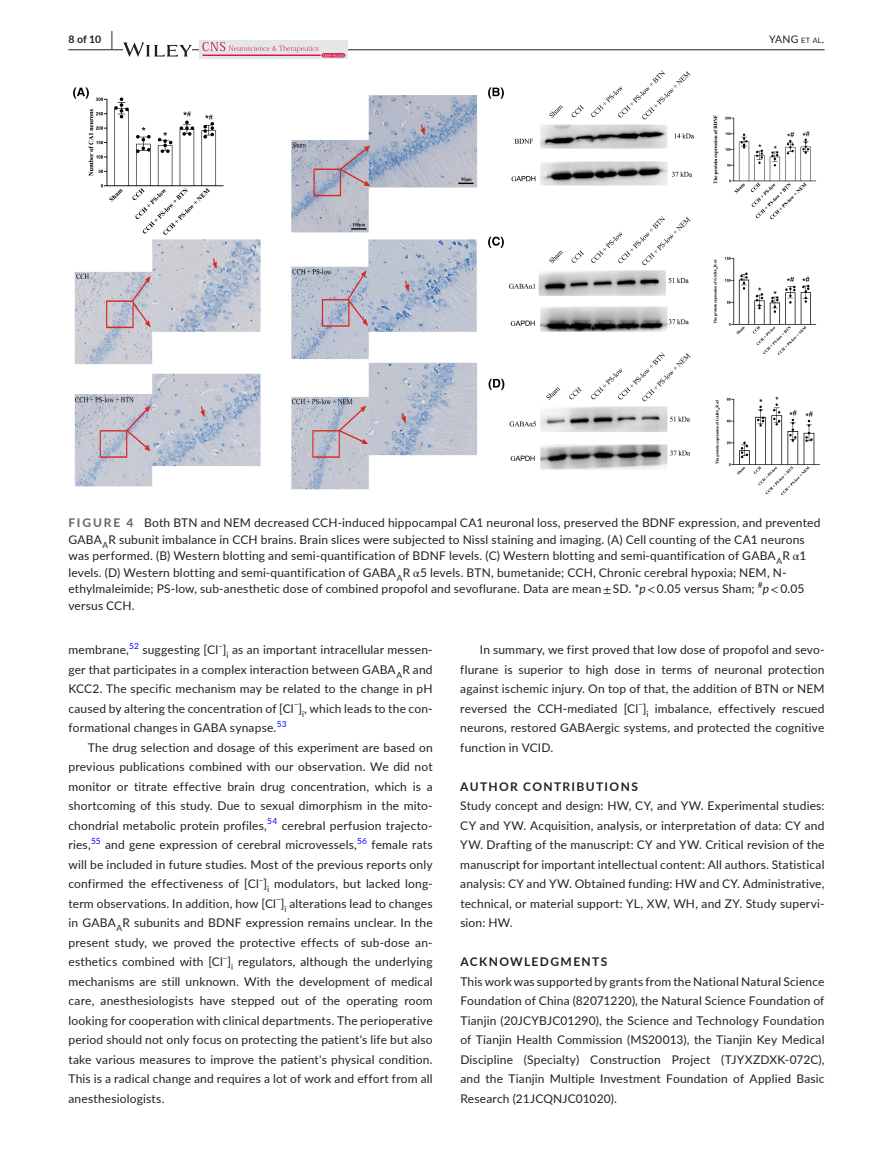
<style>
.page{position:relative;width:893px;height:1174px;background:#fff}
.page>*{position:absolute;margin:0;border:0;box-sizing:border-box;transform-origin:0 0}
.t1{font:12px/19.5px "Lato";letter-spacing:.015em;color:#231f20;text-align:justify}
.t2{font:700 12px "Lato";letter-spacing:.115em;color:#231f20}
.t3{font:10.5px "Lato";color:#231f20}
.t4{font:700 10.5px "Lato";color:#231f20}
.t5{font:8.4px "Lato";letter-spacing:.005em;color:#00f}
.t6{font:8.4px "Lato";color:#231f20}
.s1{font-size:19.5px}
.s2{font-size:7.35px}
.s3{font-weight:700;color:#636366}
.s4{font-family:"STIX"}
.s5{font-style:italic}
</style>
<div class="page">
<hr style="left:68px;top:49px;width:756px;height:1px;background:#231f20">
<svg style="left:123px;top:42px;width:69px;height:15px"></svg>
<div style="left:200px;top:40px;width:148px;height:19px;background:#e5e6e6"></div>
<hr style="left:322px;top:53px;width:23px;height:4px;background:#d42d58;border-radius:2px">
<svg style="left:202px;top:42px;width:142px;height:15px"></svg>
<img style="left:73px;top:70px;width:747px;height:425px">
<p class="t4" style="left:68px;top:31px;width:46px">8 of 10 <span class="s1">|</span></p>
<p class="t3" style="left:769px;top:31px;width:57px">YANG <span class="s2">et al</span>.</p>
<p class="t1" style="left:68px;top:514px;width:753px;line-height:16.5px;text-align:left"><span class="s3">FIGURE 4</span> Both BTN and NEM decreased CCH-induced hippocampal CA1 neuronal loss, preserved the BDNF expression, and prevented GABA<sub>A</sub>R subunit imbalance in CCH brains. Brain slices were subjected to Nissl staining and imaging. (A) Cell counting of the CA1 neurons was performed. (B) Western blotting and semi-quantification of BDNF levels. (C) Western blotting and semi-quantification of GABA<sub>A</sub>R <span class="s4">α</span>1 levels. (D) Western blotting and semi-quantification of GABA<sub>A</sub>R <span class="s4">α</span>5 levels. BTN, bumetanide; CCH, Chronic cerebral hypoxia; NEM, N&shy;ethylmaleimide; PS-low, sub-anesthetic dose of combined propofol and sevoflurane. Data are mean <span class="s4">±</span> SD. *<span class="s5">p</span><span class="s4">&lt;</span> 0.05 versus Sham;</p>
<p class="t6" style="left:758px;top:579px;width:6px">#</p>
<p class="t1" style="left:763px;top:578px;width:43px"><span class="s5">p</span><span class="s4">&lt;</span> 0.05</p>
<p class="t1" style="left:68px;top:595px;width:68px">versus CCH.</p>
<p class="t1" style="left:68px;top:639px;width:62px">membrane,</p>
<p class="t5" style="left:129px;top:640px;width:11px">52</p>
<p class="t1" style="left:142px;top:639px;width:292px">suggesting [Cl ]<sub>i</sub> as an important intracellular messen-</p>
<p class="t6" style="left:218px;top:640px;width:6px">−</p>
<p class="t1" style="left:68px;top:659px;width:366px">ger that participates in a complex interaction between GABA<sub>A</sub>R and KCC2. The specific mechanism may be related to the change in pH caused by altering the concentration of [Cl ]<sub>i</sub>, which leads to the con-</p>
<p class="t6" style="left:294px;top:698px;width:6px">−</p>
<p class="t1" style="left:68px;top:717px;width:209px">formational changes in GABA synapse.</p>
<p class="t5" style="left:277px;top:718px;width:11px">53</p>
<p class="t1" style="left:68px;top:737px;width:366px;text-indent:20px">The drug selection and dosage of this experiment are based on previous publications combined with our observation. We did not monitor or titrate effective brain drug concentration, which is a shortcoming of this study. Due to sexual dimorphism in the mito&shy;chondrial metabolic protein profiles,<sup>54</sup> cerebral perfusion trajecto&shy;ries,</p>
<p class="t5" style="left:91px;top:835px;width:11px">55</p>
<p class="t1" style="left:105px;top:834px;width:253px">and gene expression of cerebral microvessels,</p>
<p class="t5" style="left:357px;top:835px;width:11px">56</p>
<p class="t1" style="left:68px;top:834px;width:366px;text-indent:303px">female rats will be included in future studies. Most of the previous reports only confirmed the effectiveness of [Cl ]<sub>i</sub> modulators, but lacked long-</p>
<p class="t6" style="left:259px;top:874px;width:6px">−</p>
<p class="t1" style="left:68px;top:893px;width:366px">term observations. In addition, how [Cl ]<sub>i</sub> alterations lead to changes</p>
<p class="t6" style="left:276px;top:893px;width:6px">−</p>
<p class="t1" style="left:68px;top:912px;width:366px">in GABA<sub>A</sub>R subunits and BDNF expression remains unclear. In the present study, we proved the protective effects of sub-dose an&shy;esthetics combined with [Cl ]<sub>i</sub> regulators, although the underlying</p>
<p class="t6" style="left:223px;top:952px;width:6px">−</p>
<p class="t1" style="left:68px;top:971px;width:366px">mechanisms are still unknown. With the development of medical care, anesthesiologists have stepped out of the operating room looking for cooperation with clinical departments. The perioperative period should not only focus on protecting the patient's life but also take various measures to improve the patient's physical condition.<br>This is a radical change and requires a lot of work and effort from all anesthesiologists.</p>
<p class="t1" style="left:460px;top:639px;width:366px;text-indent:20px">In summary, we first proved that low dose of propofol and sevo&shy;flurane is superior to high dose in terms of neuronal protection against ischemic injury. On top of that, the addition of BTN or NEM reversed the CCH-mediated [Cl ]<sub>i</sub> imbalance, effectively rescued</p>
<p class="t6" style="left:638px;top:698px;width:6px">−</p>
<p class="t1" style="left:460px;top:717px;width:366px">neurons, restored GABAergic systems, and protected the cognitive function in VCID.</p>
<p class="t2" style="left:460px;top:777px;width:179px">AUTHOR CONTRIBUTIONS</p>
<p class="t1" style="left:460px;top:795px;width:366px">Study concept and design: HW, CY, and YW. Experimental studies:<br>CY and YW. Acquisition, analysis, or interpretation of data: CY and YW. Drafting of the manuscript: CY and YW. Critical revision of the manuscript for important intellectual content: All authors. Statistical analysis: CY and YW. Obtained funding: HW and CY. Administrative, technical, or material support: YL, XW, WH, and ZY. Study supervi&shy;sion: HW.</p>
<p class="t2" style="left:460px;top:953px;width:148px">ACKNOWLEDGMENTS</p>
<p class="t1" style="left:460px;top:971px;width:366px">This work was supported by grants from the National Natural Science Foundation of China (82071220), the Natural Science Foundation of Tianjin (20JCYBJC01290), the Science and Technology Foundation of Tianjin Health Commission (MS20013), the Tianjin Key Medical Discipline (Specialty) Construction Project (TJYXZDXK-072C), and the Tianjin Multiple Investment Foundation of Applied Basic Research (21JCQNJC01020).</p>
</div>
